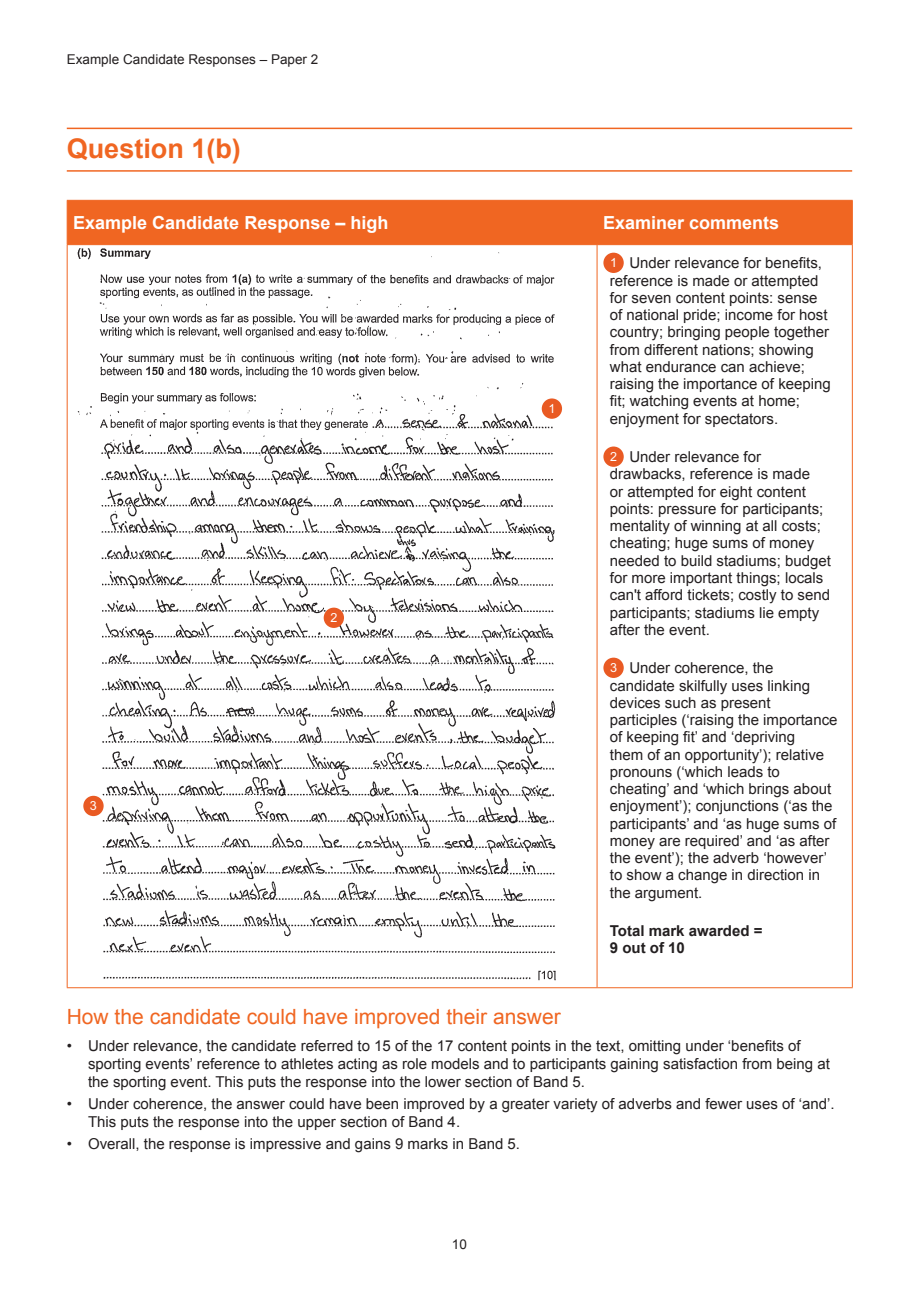
<style>
.page{position:relative;width:919px;height:1289px;background:#fff}
.page>*{position:absolute;margin:0;border:0;box-sizing:border-box;transform-origin:0 0}
.t1{font:700 27px "Arial";color:#f06622}
.t2{font:21px "Arial";color:#f06622}
.t3{font:700 18px "Arial";color:#fff}
.t4{font:15px/17.2px "Arial";color:#231f20}
.t5{font:700 15px/17.2px "Arial";color:#231f20}
.t6{font:13.5px "Arial";color:#231f20}
.t7{font:12.6px "Arial MT Pro";color:#fff}
</style>
<div class="page">
<hr style="left:67px;top:128px;width:785px;height:1px;background:#f06622">
<hr style="left:67px;top:170px;width:785px;height:2px;background:#f06622">
<div style="left:68px;top:201px;width:783px;height:43px;background:#f06622"></div>
<hr style="left:67px;top:201px;width:1px;height:43px;background:#f06622">
<hr style="left:67px;top:200px;width:530px;height:1px;background:#f06622">
<hr style="left:67px;top:244px;width:530px;height:1px;background:#f06622">
<hr style="left:596px;top:201px;width:1px;height:43px;background:#f06622">
<hr style="left:597px;top:200px;width:255px;height:1px;background:#f06622">
<hr style="left:851px;top:201px;width:1px;height:43px;background:#f06622">
<hr style="left:597px;top:244px;width:255px;height:1px;background:#f06622">
<hr style="left:67px;top:245px;width:1px;height:742px;background:#f06622">
<hr style="left:67px;top:987px;width:530px;height:1px;background:#f06622">
<hr style="left:596px;top:245px;width:1px;height:742px;background:#f06622">
<hr style="left:851px;top:245px;width:1px;height:742px;background:#f06622">
<hr style="left:597px;top:987px;width:255px;height:1px;background:#f06622">
<img style="left:68px;top:245px;width:528px;height:736px">
<div style="left:603px;top:253px;width:20px;height:20px;background:#e95a23;border-radius:50%"></div>
<div style="left:603px;top:446px;width:20px;height:21px;background:#e95a23;border-radius:50%"></div>
<div style="left:603px;top:657px;width:20px;height:21px;background:#e95a23;border-radius:50%"></div>
<div style="left:83px;top:795px;width:21px;height:21px;background:#e95a23;border-radius:50%"></div>
<div style="left:541px;top:398px;width:21px;height:21px;background:#e95a23;border-radius:50%"></div>
<div style="left:324px;top:607px;width:20px;height:21px;background:#e95a23;border-radius:50%"></div>
<p class="t6" style="left:67px;top:50px;width:253px">Example Candidate Responses – Paper 2</p>
<h1 class="t1" style="left:67px;top:131px;width:176px">Question 1(b)</h1>
<p class="t3" style="left:73px;top:211px;width:317px">Example Candidate Response – high</p>
<p class="t3" style="left:603px;top:211px;width:178px">Examiner comments</p>
<p class="t4" style="left:609px;top:254px;width:222px;text-indent:20px">Under relevance for benefits, reference is made or attempted for seven content points: sense of national pride; income for host country; bringing people together from different nations; showing what endurance can achieve; raising the importance of keeping fit; watching events at home; enjoyment for spectators.</p>
<p class="t4" style="left:609px;top:448px;width:222px;text-indent:20px">Under relevance for drawbacks, reference is made<br>or attempted for eight content points: pressure for participants; mentality of winning at all costs; cheating; huge sums of money needed to build stadiums; budget for more important things; locals can't afford tickets; costly to send participants; stadiums lie empty after the event.</p>
<p class="t4" style="left:609px;top:659px;width:229px;text-indent:20px">Under coherence, the candidate skilfully uses linking devices such as present participles (‘raising the importance of keeping fit’ and ‘depriving<br>them of an opportunity’); relative pronouns (‘which leads to cheating’ and ‘which brings about enjoyment’); conjunctions (‘as the participants’ and ‘as huge sums of money are required’ and ‘as after the event’); the adverb ‘however’ to show a change in direction in the argument.</p>
<p class="t5" style="left:609px;top:922px;width:154px">Total mark awarded =<br>9 out of 10</p>
<p class="t7" style="left:610px;top:255px;width:9px">1</p>
<p class="t7" style="left:548px;top:401px;width:9px">1</p>
<p class="t7" style="left:610px;top:449px;width:9px">2</p>
<p class="t7" style="left:330px;top:610px;width:9px">2</p>
<p class="t7" style="left:610px;top:660px;width:9px">3</p>
<p class="t7" style="left:90px;top:798px;width:9px">3</p>
<h2 class="t2" style="left:67px;top:1003px;width:495px">How the candidate could have improved their answer</h2>
<p class="t4" style="left:88px;top:1036px;width:743px;line-height:18px;text-indent:-21px">• Under relevance, the candidate referred to 15 of the 17 content points in the text, omitting under ‘benefits of sporting events’ reference to athletes acting as role models and to participants gaining satisfaction from being at the sporting event. This puts the response into the lower section of Band 5.</p>
<p class="t4" style="left:88px;top:1094px;width:748px;line-height:18px;text-indent:-21px">• Under coherence, the answer could have been improved by a greater variety of adverbs and fewer uses of ‘and’.<br>This puts the response into the upper section of Band 4.</p>
<p class="t4" style="left:67px;top:1135px;width:455px">• Overall, the response is impressive and gains 9 marks in Band 5.</p>
<p class="t6" style="left:452px;top:1235px;width:17px">10</p>
</div>
